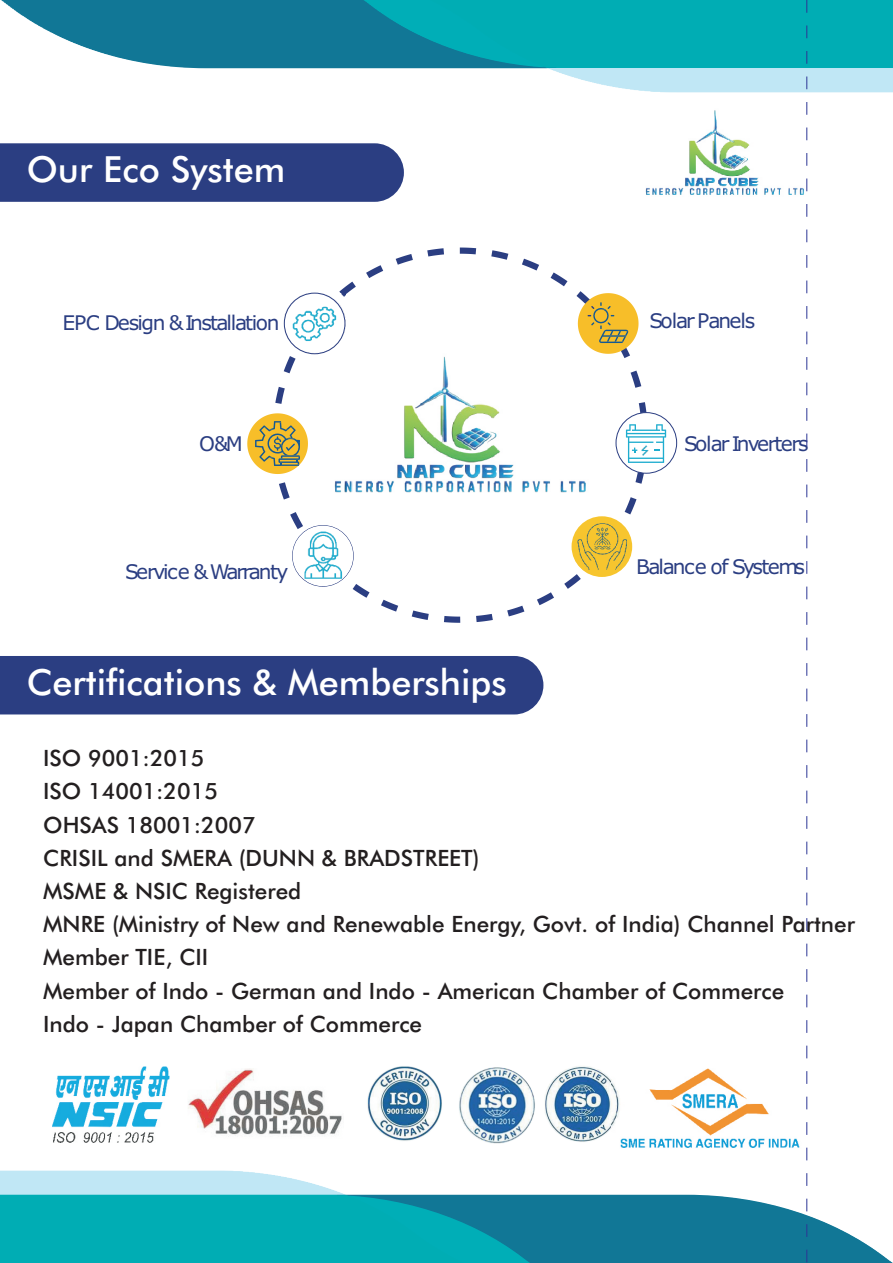
<style>
.page{position:relative;width:893px;height:1263px;background:#fff}
.page>*{position:absolute;margin:0;border:0;box-sizing:border-box;transform-origin:0 0}
.t1{font:500 36px "Futura BT";color:#fff}
.t2{font:500 22.5px/33.2px "Futura BT";color:#231f20}
.t3{font:20.25px "Verdana";letter-spacing:-.08em;color:#2b3e82}
.t4{font:20.25px "Verdana";letter-spacing:-.105em;color:#2b3e82}
.t5{font:20.25px "Verdana";letter-spacing:-.1em;color:#2b3e82}
.t6{font:20.25px "Verdana";letter-spacing:-.06em;color:#2b3e82}
</style>
<div class="page">
<img style="left:1px;top:0;width:362px;height:68px">
<img style="left:363px;top:0;width:67px;height:68px">
<img style="left:430px;top:0;width:463px;height:93px">
<img style="left:530px;top:1195px;width:363px;height:68px">
<img style="left:463px;top:1195px;width:67px;height:68px">
<img style="left:0;top:1170px;width:463px;height:93px">
<div style="left:0;top:143px;width:404px;height:59px;background:#2b3e82"></div>
<svg style="left:284px;top:356px;width:12px;height:17px"></svg>
<svg style="left:279px;top:482px;width:11px;height:17px"></svg>
<svg style="left:275px;top:387px;width:10px;height:17px"></svg>
<svg style="left:290px;top:512px;width:13px;height:17px"></svg>
<svg style="left:353px;top:584px;width:17px;height:14px"></svg>
<svg style="left:427px;top:248px;width:17px;height:8px"></svg>
<svg style="left:381px;top:600px;width:17px;height:12px"></svg>
<svg style="left:396px;top:254px;width:17px;height:11px"></svg>
<svg style="left:631px;top:371px;width:10px;height:17px"></svg>
<svg style="left:366px;top:265px;width:17px;height:13px"></svg>
<svg style="left:339px;top:282px;width:17px;height:14px"></svg>
<svg style="left:564px;top:574px;width:17px;height:15px"></svg>
<svg style="left:625px;top:497px;width:11px;height:17px"></svg>
<svg style="left:460px;top:248px;width:16px;height:6px"></svg>
<svg style="left:412px;top:610px;width:17px;height:10px"></svg>
<svg style="left:491px;top:250px;width:17px;height:10px"></svg>
<svg style="left:476px;top:614px;width:17px;height:8px"></svg>
<svg style="left:444px;top:616px;width:16px;height:7px"></svg>
<svg style="left:507px;top:606px;width:17px;height:10px"></svg>
<svg style="left:537px;top:592px;width:17px;height:13px"></svg>
<svg style="left:522px;top:259px;width:17px;height:11px"></svg>
<svg style="left:551px;top:272px;width:16px;height:14px"></svg>
<svg style="left:576px;top:291px;width:62px;height:67px"></svg>
<img style="left:284px;top:293px;width:61px;height:61px">
<svg style="left:616px;top:402px;width:61px;height:82px"></svg>
<svg style="left:247px;top:413px;width:61px;height:61px"></svg>
<div style="left:284px;top:293px;width:61px;height:61px;border:1px solid #2b3e82;border-radius:50%"></div>
<div style="left:616px;top:412px;width:61px;height:62px;border:1px solid #2b3e82;border-radius:50%"></div>
<div style="left:292px;top:525px;width:62px;height:62px;border:1px solid #2b3e82;border-radius:50%"></div>
<img style="left:335px;top:354px;width:253px;height:139px">
<img style="left:293px;top:526px;width:60px;height:60px;border-radius:50%">
<img style="left:572px;top:516px;width:60px;height:61px;border-radius:50%">
<img style="left:646px;top:110px;width:158px;height:85px">
<div style="left:0;top:656px;width:543px;height:58px;background:#2b3e82"></div>
<img style="left:545px;top:1066px;width:67px;height:76px">
<img style="left:458px;top:1067px;width:77px;height:77px;border-radius:50%">
<img style="left:367px;top:1066px;width:75px;height:75px;border-radius:50%">
<img style="left:188px;top:1068px;width:154px;height:69px">
<img style="left:52px;top:1066px;width:117px;height:76px">
<img style="left:612px;top:1068px;width:196px;height:81px">
<svg style="left:806px;top:0;width:1px;height:1263px"></svg>
<h1 class="t1" style="left:27px;top:154px;width:260px">Our Eco System</h1>
<p class="t3" style="left:62px;top:314px;width:219px">EPC Design &amp;Installation</p>
<p class="t3" style="left:199px;top:435px;width:45px">O&amp;M</p>
<p class="t4" style="left:125px;top:563px;width:165px">Service &amp; Warranty</p>
<h1 class="t1" style="left:27px;top:668px;width:482px">Certifications &amp; Memberships</h1>
<p class="t6" style="left:649px;top:313px;width:107px">Solar Panels</p>
<p class="t5" style="left:684px;top:435px;width:126px">Solar Inverters</p>
<p class="t3" style="left:636px;top:558px;width:170px">Balance of Systems</p>
<p class="t2" style="left:43px;top:744px;width:813px">ISO 9001:2015<br>ISO 14001:2015<br>OHSAS 18001:2007<br>CRISIL and SMERA (DUNN &amp; BRADSTREET)<br>MSME &amp; NSIC Registered<br>MNRE (Ministry of New and Renewable Energy, Govt. of India) Channel Partner<br>Member TIE, CII<br>Member of Indo - German and Indo - American Chamber of Commerce<br>Indo - Japan Chamber of Commerce</p>
</div>
